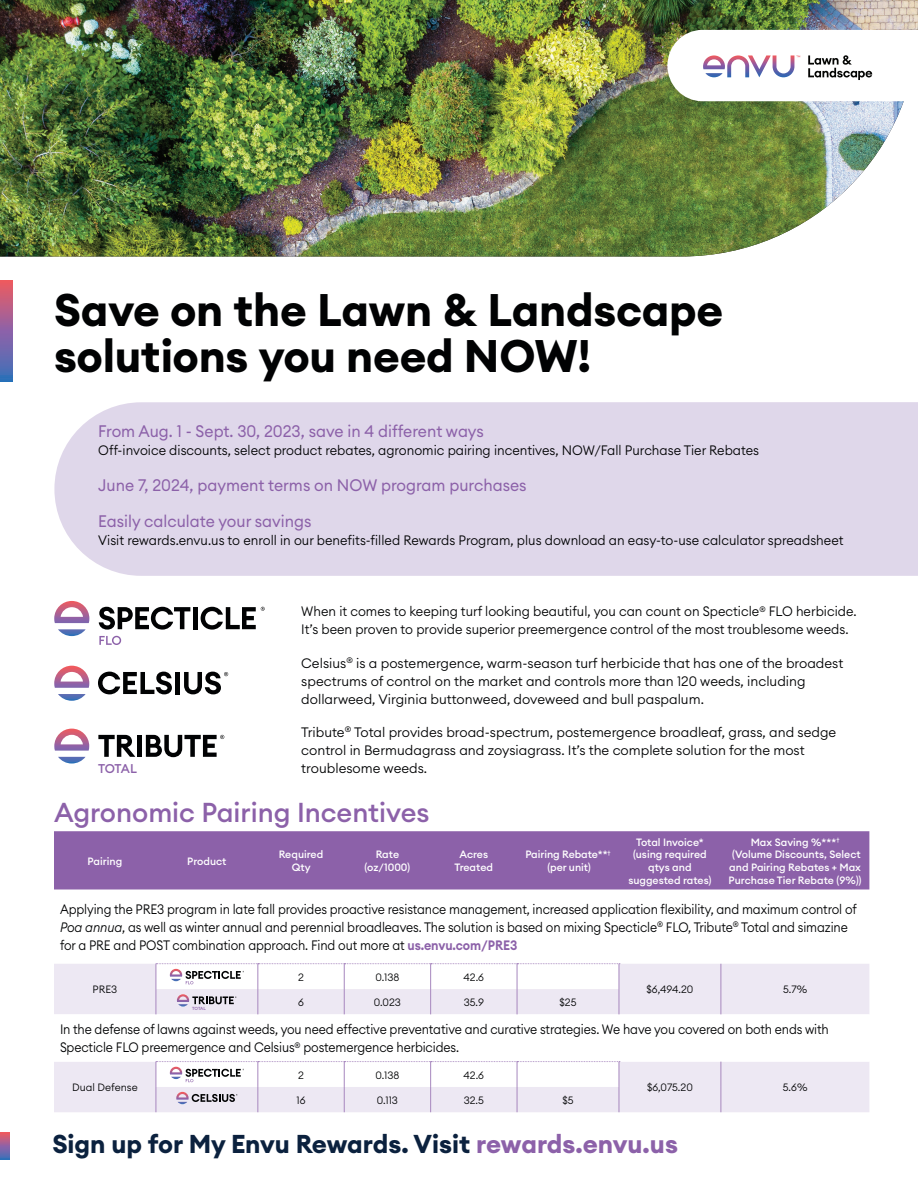
<style>
.page{position:relative;width:918px;height:1188px;background:#fff}
.page>*{position:absolute;margin:0;border:0;box-sizing:border-box;transform-origin:0 0}
.t1{font:700 45px/46.5px "Euclid Circular A";letter-spacing:-.005em;color:#010203}
.t2{font:500 27px "Euclid Circular A";color:#8c61a9}
.t3{font:700 25.5px "Euclid Circular A";color:#0b213e}
.t4{font:16.5px/36px "Euclid Circular A";color:#8c61a9;scale:.96 1}
.t5{font:300 13.5px/18px "Euclid Circular A";color:#010203;scale:.92 1}
.t6{font:300 13.5px/18px "Euclid Circular A";color:#010203;scale:.96 1}
.t7{font:300 13.5px/18px "Euclid Circular A";color:#010203}
.t8{font:500 12.6px "Euclid Circular A";letter-spacing:-.035em;color:#8c61a9}
.Table_Text{font:500 10.5px/12.6px "Euclid Circular A";color:#fff;text-align:center}
.t9{font:300 10.5px "Euclid Circular A";color:#010203}
.t10{font:500 4.35px "Euclid Circular A";letter-spacing:-.035em;color:#8c61a9}
.s1{font-style:italic}
.s2{font-weight:600;color:#8c61a9}
.s3{color:#8c61a9}
</style>
<div class="page">
<svg style="left:0;top:280px;width:12px;height:101px"></svg>
<div style="left:54px;top:402px;width:864px;height:174px;background:#dfd7ea"></div>
<svg style="left:98px;top:735px;width:37px;height:22px"></svg>
<hr style="left:137px;top:735px;width:4px;height:22px;background:#010203">
<svg style="left:146px;top:735px;width:78px;height:22px"></svg>
<svg style="left:54px;top:729px;width:35px;height:35px"></svg>
<svg style="left:98px;top:672px;width:74px;height:22px"></svg>
<div style="left:175px;top:672px;width:5px;height:22px;background:#010203"></div>
<svg style="left:184px;top:672px;width:44px;height:22px"></svg>
<svg style="left:54px;top:666px;width:35px;height:35px"></svg>
<svg style="left:99px;top:636px;width:22px;height:9px"></svg>
<svg style="left:99px;top:607px;width:91px;height:23px"></svg>
<hr style="left:193px;top:607px;width:4px;height:22px;background:#010203">
<svg style="left:54px;top:601px;width:35px;height:35px"></svg>
<svg style="left:201px;top:607px;width:64px;height:23px"></svg>
<div style="left:54px;top:831px;width:815px;height:59px;background:#8c61a9"></div>
<div style="left:54px;top:1087px;width:815px;height:25px;background:#ede8f3"></div>
<svg style="left:54px;top:964px;width:815px;height:123px"></svg>
<svg style="left:721px;top:964px;width:1px;height:50px"></svg>
<svg style="left:721px;top:1062px;width:1px;height:50px"></svg>
<svg style="left:156px;top:1061px;width:464px;height:51px"></svg>
<img style="left:0;top:0;width:918px;height:256px">
<svg style="left:667px;top:30px;width:251px;height:71px"></svg>
<svg style="left:0;top:1132px;width:9px;height:27px"></svg>
<svg style="left:156px;top:963px;width:464px;height:51px"></svg>
<p class="t1" style="left:54px;top:287px;width:671px">Save on the Lawn &amp; Landscape solutions you need NOW!</p>
<p class="t4" style="left:98px;top:413px;width:403px">From Aug. 1 - Sept. 30, 2023, save in 4 different ways</p>
<p class="t6" style="left:98px;top:441px;width:690px">Off-invoice discounts, select product rebates, agronomic pairing incentives, NOW/Fall Purchase Tier Rebates</p>
<p class="t4" style="left:98px;top:467px;width:448px">June 7, 2024, payment terms on NOW program purchases<br>Easily calculate your savings</p>
<p class="t6" style="left:98px;top:531px;width:778px">Visit rewards.envu.us to enroll in our benefits-filled Rewards Program, plus download an easy-to-use calculator spreadsheet</p>
<p class="t6" style="left:301px;top:602px;width:580px">When it comes to keeping turf looking beautiful, you can count on Specticle<sup>®</sup> FLO herbicide.<br>It’s been proven to provide superior preemergence control of the most troublesome weeds.</p>
<p class="t7" style="left:301px;top:653px;width:543px">Celsius<sup>®</sup> is a postemergence, warm-season turf herbicide that has one of the broadest spectrums of control on the market and controls more than 120 weeds, including dollarweed, Virginia buttonweed, doveweed and bull paspalum.</p>
<p class="t7" style="left:301px;top:723px;width:537px">Tribute<sup>®</sup> Total provides broad-spectrum, postemergence broadleaf, grass, and sedge control in Bermudagrass and zoysiagrass. It’s the complete solution for the most</p>
<p class="t8" style="left:98px;top:760px;width:40px">TOTAL</p>
<p class="t7" style="left:301px;top:759px;width:127px">troublesome weeds.</p>
<p class="t2" style="left:54px;top:795px;width:377px">Agronomic Pairing Incentives</p>
<p class="Table_Text" style="left:88px;top:855px;width:36px">Pairing</p>
<p class="Table_Text" style="left:187px;top:855px;width:41px">Product</p>
<p class="Table_Text" style="left:279px;top:848px;width:46px">Required<br>Qty</p>
<p class="Table_Text" style="left:365px;top:848px;width:47px">Rate (oz/1000)</p>
<p class="Table_Text" style="left:455px;top:848px;width:40px">Acres<br>Treated</p>
<p class="Table_Text" style="left:525px;top:848px;width:87px">Pairing Rebate**<sup>† </sup>(per unit)</p>
<p class="Table_Text" style="left:628px;top:836px;width:85px">Total Invoice* (using required qtys and suggested rates)</p>
<p class="Table_Text" style="left:729px;top:836px;width:134px">Max Saving %***<sup>†<br></sup>(Volume Discounts, Select and Pairing Rebates + Max<br>Purchase Tier Rebate (9%))</p>
<p class="t5" style="left:60px;top:900px;width:868px">Applying the PRE3 program in late fall provides proactive resistance management, increased application flexibility, and maximum control of<br><span class="s1">Poa annua</span>, as well as winter annual and perennial broadleaves. The solution is based on mixing Specticle<sup>®</sup> FLO, Tribute<sup>®</sup> Total and simazine for a PRE and POST combination approach. Find out more at <span class="s2">us.envu.com/PRE3</span></p>
<p class="t9" style="left:93px;top:983px;width:26px">PRE3</p>
<p class="t9" style="left:298px;top:970px;width:7px">2</p>
<p class="t9" style="left:376px;top:970px;width:25px">0.138</p>
<p class="t9" style="left:464px;top:970px;width:22px">42.6</p>
<p class="t9" style="left:646px;top:983px;width:49px">$6,494.20</p>
<p class="t9" style="left:783px;top:983px;width:26px">5.7%</p>
<p class="t9" style="left:298px;top:995px;width:7px">6</p>
<p class="t9" style="left:374px;top:995px;width:29px">0.023</p>
<p class="t9" style="left:464px;top:995px;width:22px">35.9</p>
<p class="t9" style="left:560px;top:995px;width:19px">$25</p>
<p class="t5" style="left:60px;top:1020px;width:837px">In the defense of lawns against weeds, you need effective preventative and curative strategies. We have you covered on both ends with<br>Specticle FLO preemergence and Celsius<sup>®</sup> postemergence herbicides.</p>
<p class="t9" style="left:72px;top:1081px;width:67px">Dual Defense</p>
<p class="t10" style="left:192px;top:1005px;width:15px">TOTAL</p>
<p class="t9" style="left:298px;top:1068px;width:7px">2</p>
<p class="t9" style="left:376px;top:1068px;width:25px">0.138</p>
<p class="t9" style="left:464px;top:1068px;width:22px">42.6</p>
<p class="t9" style="left:647px;top:1081px;width:47px">$6,075.20</p>
<p class="t9" style="left:783px;top:1081px;width:26px">5.6%</p>
<p class="t9" style="left:296px;top:1093px;width:11px">16</p>
<p class="t9" style="left:377px;top:1093px;width:23px">0.113</p>
<p class="t9" style="left:464px;top:1093px;width:22px">32.5</p>
<p class="t9" style="left:562px;top:1093px;width:13px">$5</p>
<p class="t3" style="left:52px;top:1128px;width:627px">Sign up for My Envu Rewards. Visit <span class="s3">rewards.envu.us</span></p>
</div>
